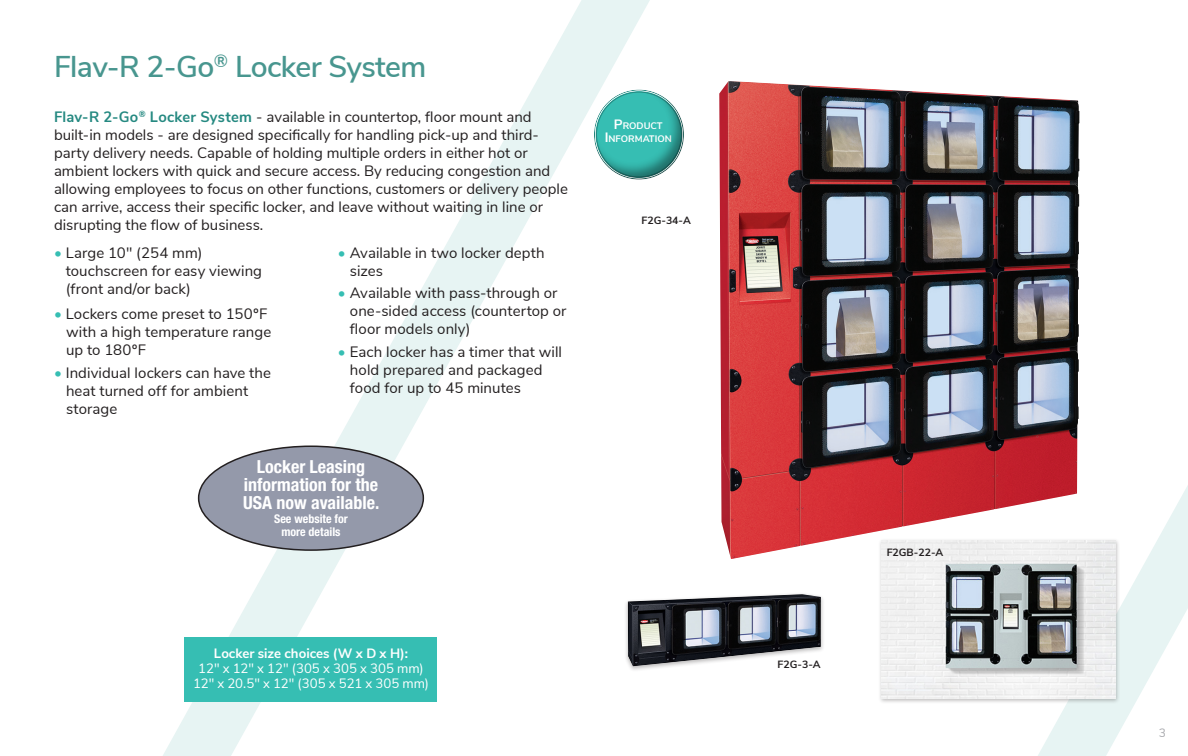
<style>
.page{position:relative;width:1188px;height:756px;background:#fff}
.page>*{position:absolute;margin:0;border:0;box-sizing:border-box;transform-origin:0 0}
.t1{font:600 30px "Nunito Sans";letter-spacing:-.02em;color:#48968f}
.t2{font:700 condensed 18px "Helvetica Neue LT Std";color:#fff}
.BULLET_POINTS{font:15px/18px "Nunito Sans";color:#231f20}
.Body_bullets{font:15px/18px "Nunito Sans";letter-spacing:.005em;color:#231f20}
.t3{font:13.5px/15px "Nunito Sans";color:#fff;text-align:center}
.t4{font:700 condensed 12px "Helvetica Neue LT Std";color:#fff}
.t5{font:12px "Nunito Sans";color:#a8a9ad}
.Caption_reg{font:700 10.5px "Nunito Sans";color:#231f20}
.t6{font:700 9.45px/13.5px "Nunito Sans";color:#fff;text-align:center}
.s1{font-weight:700;color:#258981}
.s2{color:#36beb3}
.s3{font-size:13.5px}
.s4{font-weight:700}
</style>
<div class="page">
<svg style="left:1038px;top:485px;width:150px;height:271px"></svg>
<svg style="left:163px;top:0;width:487px;height:756px"></svg>
<div style="left:878px;top:538px;width:242px;height:167px;background:#231f20;opacity:.3"></div>
<img style="left:881px;top:540px;width:235px;height:159px">
<div style="left:624px;top:592px;width:202px;height:80px;background:#231f20;opacity:.3"></div>
<img style="left:628px;top:594px;width:193px;height:72px">
<img style="left:719px;top:81px;width:360px;height:478px">
<div style="left:185px;top:637px;width:252px;height:65px;background:#36beb3"></div>
<div style="left:199px;top:446px;width:224px;height:104px;background:#9499aa;border-radius:50%"></div>
<div style="left:573px;top:68px;width:130px;height:132px;background:#231f20;opacity:.48"></div>
<p class="t1" style="left:54px;top:44px;width:374px">Flav-R 2-Go<sup>®</sup> Locker System</p>
<p class="BULLET_POINTS" style="left:54px;top:106px;width:515px"><span class="s1">Flav-R 2-Go</span><sup>®</sup> <span class="s1">Locker System</span> - available in countertop, floor mount and built-in models - are designed specifically for handling pick-up and third&shy;party delivery needs. Capable of holding multiple orders in either hot or ambient lockers with quick and secure access. By reducing congestion and allowing employees to focus on other functions, customers or delivery people can arrive, access their specific locker, and leave without waiting in line or disrupting the flow of business.</p>
<p class="Body_bullets" style="left:66px;top:243px;width:198px;text-indent:-12px"><span class="s2">•</span> Large 10" (254 mm) touchscreen for easy viewing (front and/or back)</p>
<p class="BULLET_POINTS" style="left:66px;top:304px;width:207px;text-indent:-12px"><span class="s2">•</span> Lockers come preset to 150oF with a high temperature range up to 180oF</p>
<p class="BULLET_POINTS" style="left:66px;top:363px;width:207px;text-indent:-12px"><span class="s2">•</span> Individual lockers can have the heat turned off for ambient storage</p>
<p class="BULLET_POINTS" style="left:350px;top:243px;width:196px;text-indent:-12px"><span class="s2">•</span> Available in two locker depth sizes</p>
<p class="BULLET_POINTS" style="left:350px;top:283px;width:218px;text-indent:-12px"><span class="s2">•</span> Available with pass-through or one-sided access (countertop or floor models only)</p>
<p class="BULLET_POINTS" style="left:350px;top:342px;width:214px;text-indent:-12px"><span class="s2">•</span> Each locker has a timer that will hold prepared and packaged food for up to 45 minutes</p>
<p class="t2" style="left:257px;top:456px;width:110px">Locker Leasing</p>
<p class="t2" style="left:244px;top:474px;width:136px">information for the</p>
<p class="t2" style="left:243px;top:492px;width:138px">USA now available.</p>
<p class="t4" style="left:274px;top:511px;width:75px">See website for</p>
<p class="t4" style="left:281px;top:525px;width:61px">more details</p>
<p class="t6" style="left:605px;top:118px;width:69px"><span class="s3">P</span>RODUCT<br><span class="s3">I</span>NFORMATION</p>
<p class="Caption_reg" style="left:642px;top:213px;width:51px">F2G-34-A</p>
<p class="t3" style="left:198px;top:645px;width:227px"><span class="s4">Locker size choices (W x D x H):<br></span>12" x 12" x 12" (305 x 305 x 305 mm)</p>
<p class="t3" style="left:193px;top:675px;width:237px">12" x 20.5" x 12" (305 x 521 x 305 mm)</p>
<p class="Caption_reg" style="left:778px;top:657px;width:44px">F2G-3-A</p>
<p class="Caption_reg" style="left:887px;top:545px;width:58px">F2GB-22-A</p>
<p class="t5" style="left:1159px;top:724px;width:9px">3</p>
</div>
